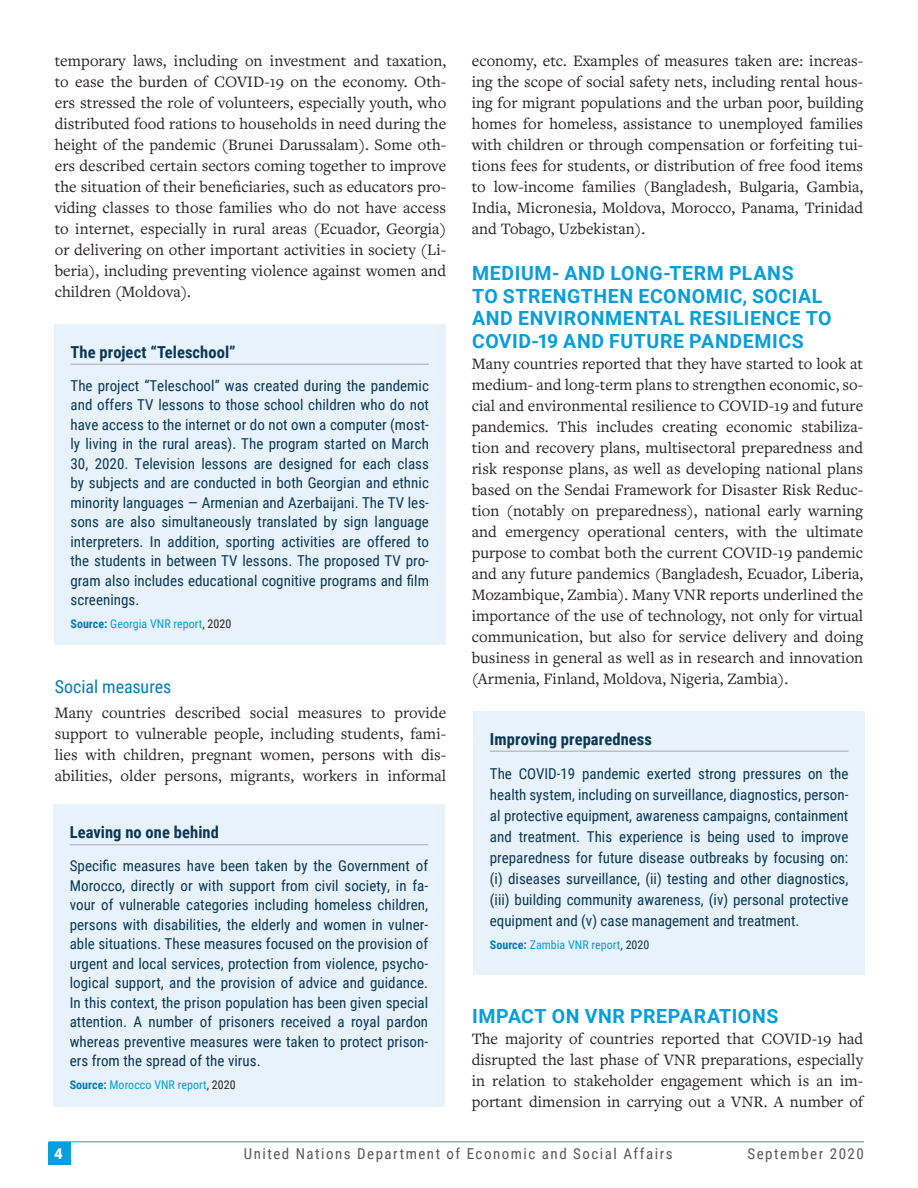
<style>
.page{position:relative;width:918px;height:1188px;background:#fff}
.page>*{position:absolute;margin:0;border:0;box-sizing:border-box;transform-origin:0 0}
.HL1{font:700 19.5px/22.5px "Roboto";letter-spacing:.03em;color:#069edb}
.HL2{font:18px "Roboto Condensed";letter-spacing:-.005em;color:#007dbb}
.Firstpara{font:16.5px/21px "Freight Text Pro";letter-spacing:.005em;color:#231f20;text-align:justify}
.Body_Text{font:16.5px/21px "Freight Text Pro";letter-spacing:.005em;color:#231f20;text-align:justify}
.Box_head_2{font:700 16.5px "Roboto Condensed";letter-spacing:.005em;color:#093755}
.Firstpara-2{font:15px/19.5px "Roboto Condensed";letter-spacing:.005em;color:#093755;text-align:justify}
.t1{font:15px "Roboto Condensed";letter-spacing:.1em;color:#57585a}
.t2{font:900 15px "Roboto";color:#fff}
.Source{font:12px "Roboto Condensed";letter-spacing:.005em;color:#069edb}
.s1{font-weight:700;color:#007dbb}
.s2{color:#231f20}
.s3{color:#093755}
</style>
<div class="page">
<div style="left:49px;top:1142px;width:22px;height:23px;background:#069edb"></div>
<hr style="left:49px;top:1141px;width:815px;height:1px;background:#069edb">
<div style="left:54px;top:324px;width:392px;height:320px;background:#e8f2fa"></div>
<hr style="left:70px;top:364px;width:359px;height:1px;background:#a8a9ad">
<div style="left:53px;top:805px;width:392px;height:302px;background:#e8f2fa"></div>
<hr style="left:70px;top:844px;width:358px;height:1px;background:#a8a9ad">
<div style="left:473px;top:711px;width:392px;height:264px;background:#e8f2fa"></div>
<hr style="left:490px;top:751px;width:358px;height:1px;background:#a8a9ad">
<p class="Body_Text" style="left:55px;top:49px;width:393px">temporary laws, including on investment and taxation, to ease the burden of COVID-19 on the economy. Oth&shy;ers stressed the role of volunteers, especially youth, who distributed food rations to households in need during the height of the pandemic (Brunei Darussalam). Some oth&shy;ers described certain sectors coming together to improve the situation of their beneficiaries, such as educators pro&shy;viding classes to those families who do not have access to internet, especially in rural areas (Ecuador, Georgia) or delivering on other important activities in society (Li&shy;beria), including preventing violence against women and children (Moldova).</p>
<p class="Box_head_2" style="left:70px;top:340px;width:167px">The project “Teleschool”</p>
<p class="Firstpara-2" style="left:70px;top:375px;width:360px">The project “Teleschool” was created during the pandemic and offers TV lessons to those school children who do not have access to the internet or do not own a computer (most&shy;ly living in the rural areas). The program started on March 30, 2020. Television lessons are designed for each class by subjects and are conducted in both Georgian and ethnic minority languages ― Armenian and Azerbaijani. The TV les&shy;sons are also simultaneously translated by sign language interpreters. In addition, sporting activities are offered to the students in between TV lessons. The proposed TV pro&shy;gram also includes educational cognitive programs and film screenings.</p>
<p class="Source" style="left:70px;top:615px;width:162px"><span class="s1">Source:</span> Georgia VNR report<span class="s2">, 2020</span></p>
<p class="HL2" style="left:55px;top:673px;width:118px">Social measures</p>
<p class="Firstpara" style="left:55px;top:702px;width:393px">Many countries described social measures to provide support to vulnerable people, including students, fami&shy;lies with children, pregnant women, persons with dis&shy;abilities, older persons, migrants, workers in informal</p>
<p class="Box_head_2" style="left:70px;top:821px;width:151px">Leaving no one behind</p>
<p class="Firstpara-2" style="left:70px;top:856px;width:360px">Specific measures have been taken by the Government of Morocco, directly or with support from civil society, in fa&shy;vour of vulnerable categories including homeless children, persons with disabilities, the elderly and women in vulner&shy;able situations. These measures focused on the provision of urgent and local services, protection from violence, psycho&shy;logical support, and the provision of advice and guidance.<br>In this context, the prison population has been given special attention. A number of prisoners received a royal pardon whereas preventive measures were taken to protect prison&shy;ers from the spread of the virus.</p>
<p class="Source" style="left:70px;top:1076px;width:167px"><span class="s1">Source:</span> Morocco VNR report<span class="s2">, 2020</span></p>
<p class="Firstpara" style="left:472px;top:49px;width:393px">economy, etc. Examples of measures taken are: increas&shy;ing the scope of social safety nets, including rental hous&shy;ing for migrant populations and the urban poor, building homes for homeless, assistance to unemployed families with children or through compensation or forfeiting tui&shy;tions fees for students, or distribution of free food items to low-income families (Bangladesh, Bulgaria, Gambia, India, Micronesia, Moldova, Morocco, Panama, Trinidad and Tobago, Uzbekistan).</p>
<p class="HL1" style="left:472px;top:261px;width:361px">MEDIUM- AND LONG-TERM PLANS<br>TO STRENGTHEN ECONOMIC, SOCIAL<br>AND ENVIRONMENTAL RESILIENCE TO<br>COVID-19 AND FUTURE PANDEMICS</p>
<p class="Firstpara" style="left:472px;top:352px;width:393px">Many countries reported that they have started to look at medium- and long-term plans to strengthen economic, so&shy;cial and environmental resilience to COVID-19 and future pandemics. This includes creating economic stabiliza&shy;tion and recovery plans, multisectoral preparedness and risk response plans, as well as developing national plans based on the Sendai Framework for Disaster Risk Reduc&shy;tion (notably on preparedness), national early warning and emergency operational centers, with the ultimate purpose to combat both the current COVID-19 pandemic and any future pandemics (Bangladesh, Ecuador, Liberia, Mozambique, Zambia). Many VNR reports underlined the importance of the use of technology, not only for virtual communication, but also for service delivery and doing business in general as well as in research and innovation (Armenia, Finland, Moldova, Nigeria, Zambia).</p>
<p class="Box_head_2" style="left:490px;top:727px;width:164px">Improving preparedness</p>
<p class="Firstpara-2" style="left:490px;top:763px;width:360px;line-height:21px">The COVID-19 pandemic exerted strong pressures on the health system, including on surveillance, diagnostics, person&shy;al protective equipment, awareness campaigns, containment and treatment. This experience is being used to improve preparedness for future disease outbreaks by focusing on: (i) diseases surveillance, (ii) testing and other diagnostics, (iii) building community awareness, (iv) personal protective equipment and (v) case management and treatment.</p>
<p class="Source" style="left:490px;top:936px;width:161px"><span class="s1">Source:</span> Zambia VNR report<span class="s3">, 2020</span></p>
<p class="HL1" style="left:472px;top:1004px;width:308px">IMPACT ON VNR PREPARATIONS</p>
<p class="Firstpara" style="left:472px;top:1027px;width:393px">The majority of countries reported that COVID-19 had disrupted the last phase of VNR preparations, especially in relation to stakeholder engagement which is an im&shy;portant dimension in carrying out a VNR. A number of</p>
<p class="t2" style="left:54px;top:1143px;width:10px">4</p>
<p class="t1" style="left:244px;top:1143px;width:430px">United Nations Department of Economic and Social Affairs</p>
<p class="t1" style="left:748px;top:1143px;width:118px">September 2020</p>
</div>
